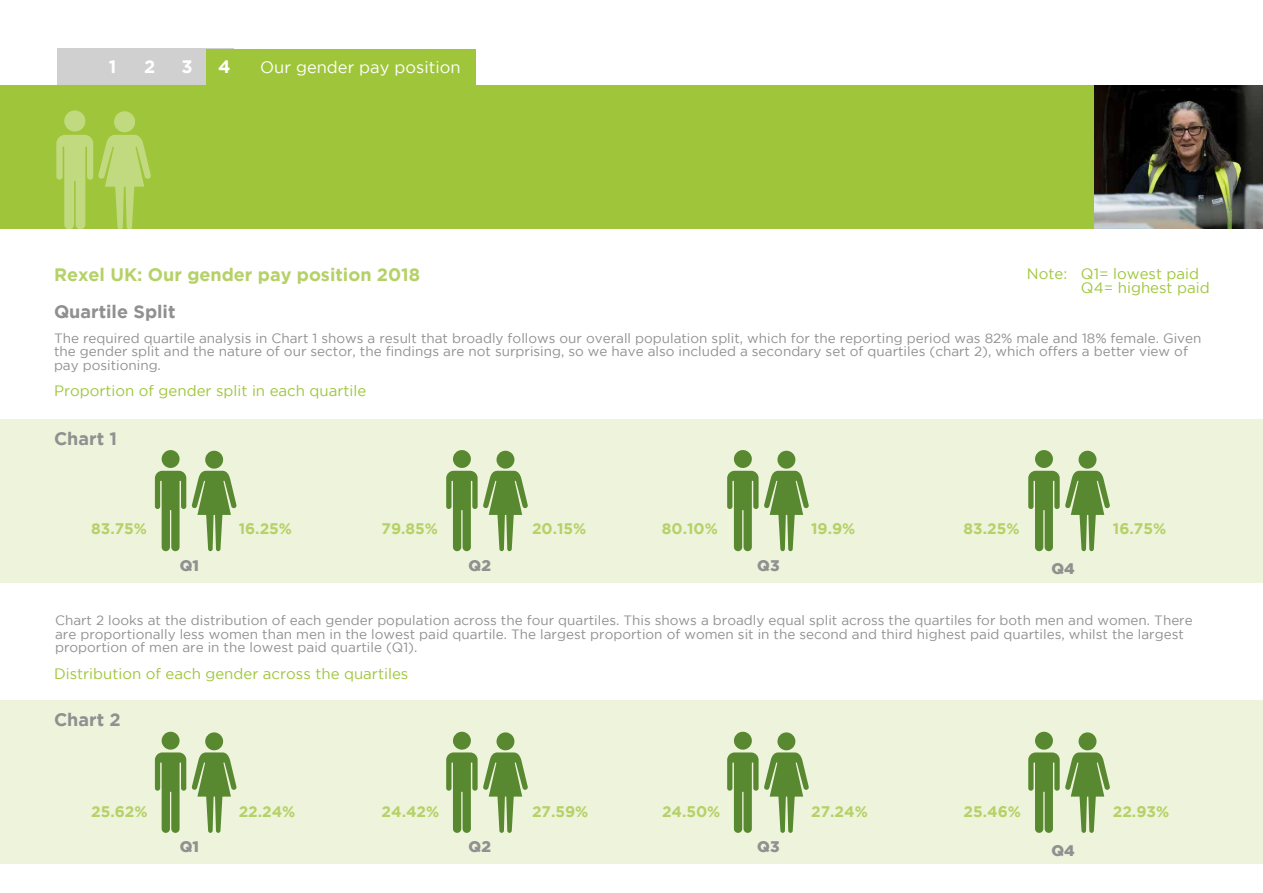
<style>
.page{position:relative;width:1263px;height:893px;background:#fff}
.page>*{position:absolute;margin:0;border:0;box-sizing:border-box;transform-origin:0 0}
.t1{font:700 18px "Gotham";color:#b5d167}
.t2{font:700 18px "Gotham";color:#909090}
.t3{font:700 18px "Gotham";color:#fff}
.t4{font:16.5px "Gotham";color:#fff}
.t5{font:700 15.3px "Gotham";color:#b5d167}
.t6{font:900 15.3px "Gotham";color:#909090}
.t7{font:15px/13.5px "Gotham";color:#9fc63b}
.t8{font:13.5px/13.5px "Gotham";color:#909090}
</style>
<div class="page">
<div style="left:0;top:701px;width:1263px;height:163px;background:#eef4dc"></div>
<div style="left:0;top:420px;width:1263px;height:163px;background:#eef4dc"></div>
<div style="left:57px;top:49px;width:177px;height:40px;background:#d0d0d0"></div>
<div style="left:206px;top:49px;width:270px;height:61px;background:#9fc63b"></div>
<div style="left:0;top:85px;width:1094px;height:144px;background:#9fc63b"></div>
<svg style="left:192px;top:451px;width:45px;height:100px"></svg>
<svg style="left:155px;top:450px;width:31px;height:101px"></svg>
<svg style="left:446px;top:450px;width:82px;height:101px"></svg>
<svg style="left:764px;top:451px;width:45px;height:100px"></svg>
<svg style="left:727px;top:450px;width:31px;height:101px"></svg>
<svg style="left:1028px;top:450px;width:82px;height:101px"></svg>
<svg style="left:192px;top:732px;width:45px;height:101px"></svg>
<svg style="left:155px;top:732px;width:31px;height:101px"></svg>
<svg style="left:446px;top:732px;width:82px;height:101px"></svg>
<svg style="left:764px;top:732px;width:45px;height:101px"></svg>
<svg style="left:727px;top:732px;width:31px;height:101px"></svg>
<svg style="left:1028px;top:732px;width:82px;height:101px"></svg>
<svg style="left:56px;top:110px;width:95px;height:119px"></svg>
<img style="left:1094px;top:85px;width:169px;height:144px">
<h1 class="t3" style="left:109px;top:56px;width:9px">1</h1>
<h1 class="t3" style="left:144px;top:56px;width:13px">2</h1>
<h1 class="t3" style="left:182px;top:56px;width:13px">3</h1>
<h1 class="t3" style="left:218px;top:56px;width:14px">4</h1>
<p class="t4" style="left:260px;top:58px;width:202px">Our gender pay position</p>
<h1 class="t1" style="left:54px;top:265px;width:368px">Rexel UK: Our gender pay position 2018</h1>
<p class="t7" style="left:1081px;top:267px;width:130px;text-indent:-54px">Note: Q1= lowest paid<br>Q4= highest paid</p>
<h1 class="t2" style="left:54px;top:301px;width:123px">Quartile Split</h1>
<p class="t8" style="left:54px;top:331px;width:1149px">The required quartile analysis in Chart 1 shows a result that broadly follows our overall population split, which for the reporting period was 82% male and 18% female. Given the gender split and the nature of our sector, the findings are not surprising, so we have also included a secondary set of quartiles (chart 2), which offers a better view of pay positioning.</p>
<p class="t7" style="left:54px;top:384px;width:314px">Proportion of gender split in each quartile</p>
<h1 class="t2" style="left:54px;top:428px;width:65px">Chart 1</h1>
<p class="t5" style="left:91px;top:519px;width:57px">83.75%</p>
<p class="t5" style="left:239px;top:519px;width:55px">16.25%</p>
<p class="t6" style="left:180px;top:556px;width:21px">Q1</p>
<p class="t5" style="left:381px;top:519px;width:58px">79.85%</p>
<p class="t5" style="left:532px;top:519px;width:56px">20.15%</p>
<p class="t6" style="left:469px;top:556px;width:24px">Q2</p>
<p class="t5" style="left:662px;top:519px;width:58px">80.10%</p>
<p class="t5" style="left:811px;top:519px;width:46px">19.9%</p>
<p class="t6" style="left:757px;top:556px;width:24px">Q3</p>
<p class="t5" style="left:963px;top:519px;width:57px">83.25%</p>
<p class="t5" style="left:1113px;top:519px;width:55px">16.75%</p>
<p class="t6" style="left:1051px;top:560px;width:25px">Q4</p>
<p class="t8" style="left:55px;top:613px;width:1139px">Chart 2 looks at the distribution of each gender population across the four quartiles. This shows a broadly equal split across the quartiles for both men and women. There are proportionally less women than men in the lowest paid quartile. The largest proportion of women sit in the second and third highest paid quartiles, whilst the largest proportion of men are in the lowest paid quartile (Q1).</p>
<p class="t7" style="left:54px;top:666px;width:356px">Distribution of each gender across the quartiles</p>
<h1 class="t2" style="left:54px;top:710px;width:68px">Chart 2</h1>
<p class="t5" style="left:91px;top:803px;width:58px">25.62%</p>
<p class="t5" style="left:239px;top:803px;width:58px">22.24%</p>
<p class="t6" style="left:180px;top:838px;width:21px">Q1</p>
<p class="t5" style="left:382px;top:803px;width:59px">24.42%</p>
<p class="t5" style="left:532px;top:803px;width:58px">27.59%</p>
<p class="t6" style="left:469px;top:838px;width:24px">Q2</p>
<p class="t5" style="left:662px;top:803px;width:60px">24.50%</p>
<p class="t5" style="left:811px;top:803px;width:58px">27.24%</p>
<p class="t6" style="left:757px;top:838px;width:24px">Q3</p>
<p class="t5" style="left:963px;top:803px;width:59px">25.46%</p>
<p class="t5" style="left:1113px;top:803px;width:58px">22.93%</p>
<p class="t6" style="left:1051px;top:842px;width:25px">Q4</p>
</div>
